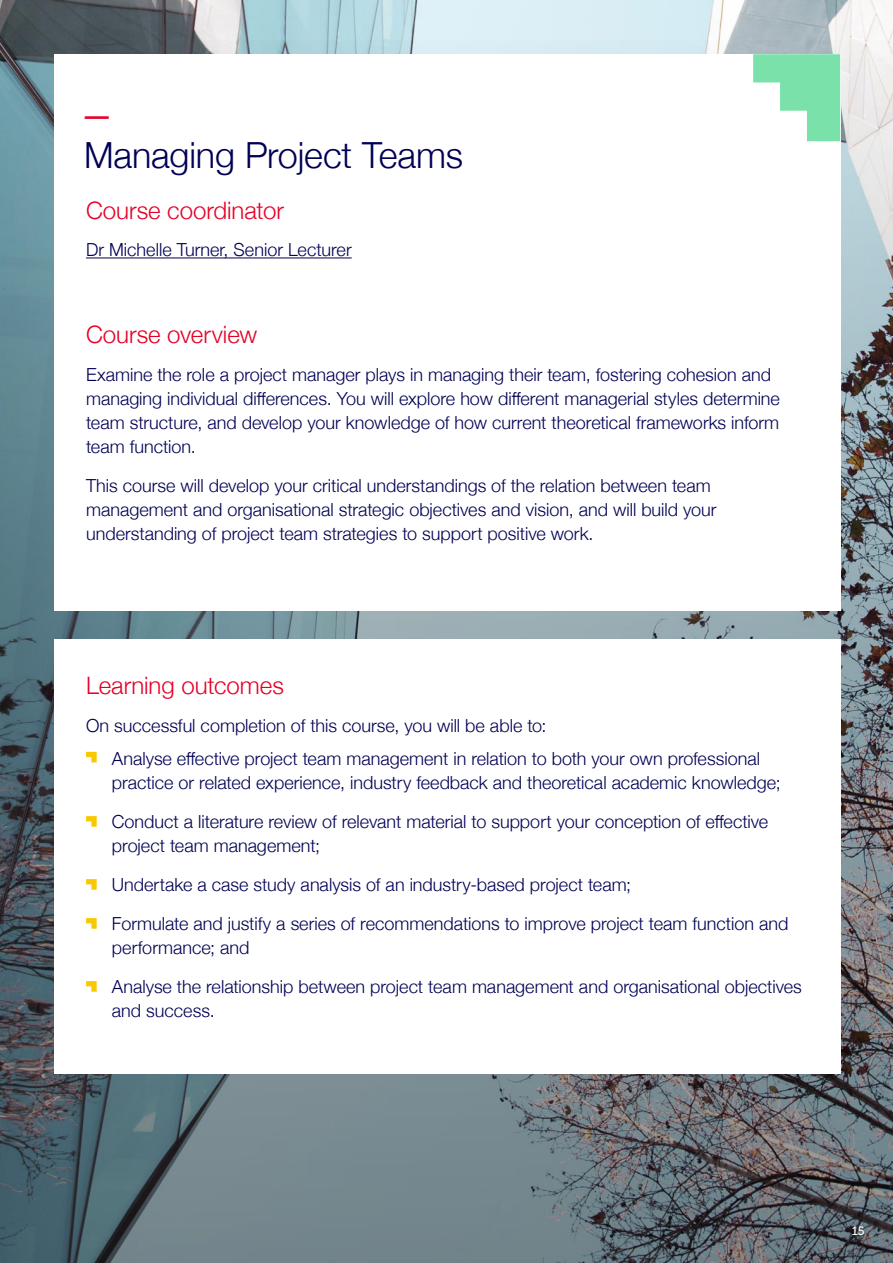
<style>
.page{position:relative;width:893px;height:1263px;background:#fff}
.page>*{position:absolute;margin:0;border:0;box-sizing:border-box;transform-origin:0 0}
.t1{font:300 36px "Helvetica Neue";letter-spacing:-.005em;color:#000054}
.t2{font:33px "Museo 500";color:#e60029}
.t3{font:300 24px "Helvetica Neue";color:#e60028}
.t4{font:300 18px/24px "Helvetica Neue";color:#000054}
.t5{font:12px "Museo 500";color:#fff}
</style>
<div class="page">
<img style="left:0;top:0;width:893px;height:1263px">
<div style="left:54px;top:54px;width:786px;height:557px;background:#fff"></div>
<div style="left:54px;top:639px;width:786px;height:434px;background:#fff"></div>
<hr style="left:86px;top:257px;width:266px;height:1px;background:#000054">
<svg style="left:753px;top:54px;width:87px;height:87px"></svg>
<svg style="left:86px;top:752px;width:11px;height:10px"></svg>
<svg style="left:86px;top:816px;width:11px;height:11px"></svg>
<svg style="left:86px;top:879px;width:11px;height:11px"></svg>
<svg style="left:86px;top:918px;width:11px;height:11px"></svg>
<svg style="left:86px;top:981px;width:11px;height:11px"></svg>
<h2 class="t2" style="left:83px;top:98px;width:30px">—</h2>
<h1 class="t1" style="left:84px;top:126px;width:381px">Managing Project Teams</h1>
<h3 class="t3" style="left:86px;top:191px;width:199px">Course coordinator</h3>
<p class="t4" style="left:86px;top:236px;width:267px">Dr Michelle Turner, Senior Lecturer</p>
<h3 class="t3" style="left:86px;top:315px;width:173px">Course overview</h3>
<p class="t4" style="left:86px;top:361px;width:695px">Examine the role a project manager plays in managing their team, fostering cohesion and managing individual differences. You will explore how different managerial styles determine team structure, and develop your knowledge of how current theoretical frameworks inform team function.</p>
<p class="t4" style="left:86px;top:472px;width:632px">This course will develop your critical understandings of the relation between team management and organisational strategic objectives and vision, and will build your understanding of project team strategies to support positive work.</p>
<h3 class="t3" style="left:86px;top:666px;width:199px">Learning outcomes</h3>
<p class="t4" style="left:86px;top:712px;width:462px">On successful completion of this course, you will be able to:</p>
<p class="t4" style="left:112px;top:745px;width:670px">Analyse effective project team management in relation to both your own professional practice or related experience, industry feedback and theoretical academic knowledge;</p>
<p class="t4" style="left:112px;top:808px;width:658px">Conduct a literature review of relevant material to support your conception of effective project team management;</p>
<p class="t4" style="left:112px;top:863px;width:678px;line-height:39px">Undertake a case study analysis of an industry-based project team;<br>Formulate and justify a series of recommendations to improve project team function and</p>
<p class="t4" style="left:112px;top:926px;width:691px;line-height:39px">performance; and<br>Analyse the relationship between project team management and organisational objectives</p>
<p class="t4" style="left:112px;top:997px;width:104px">and success.</p>
<p class="t5" style="left:852px;top:1224px;width:14px">15</p>
</div>
